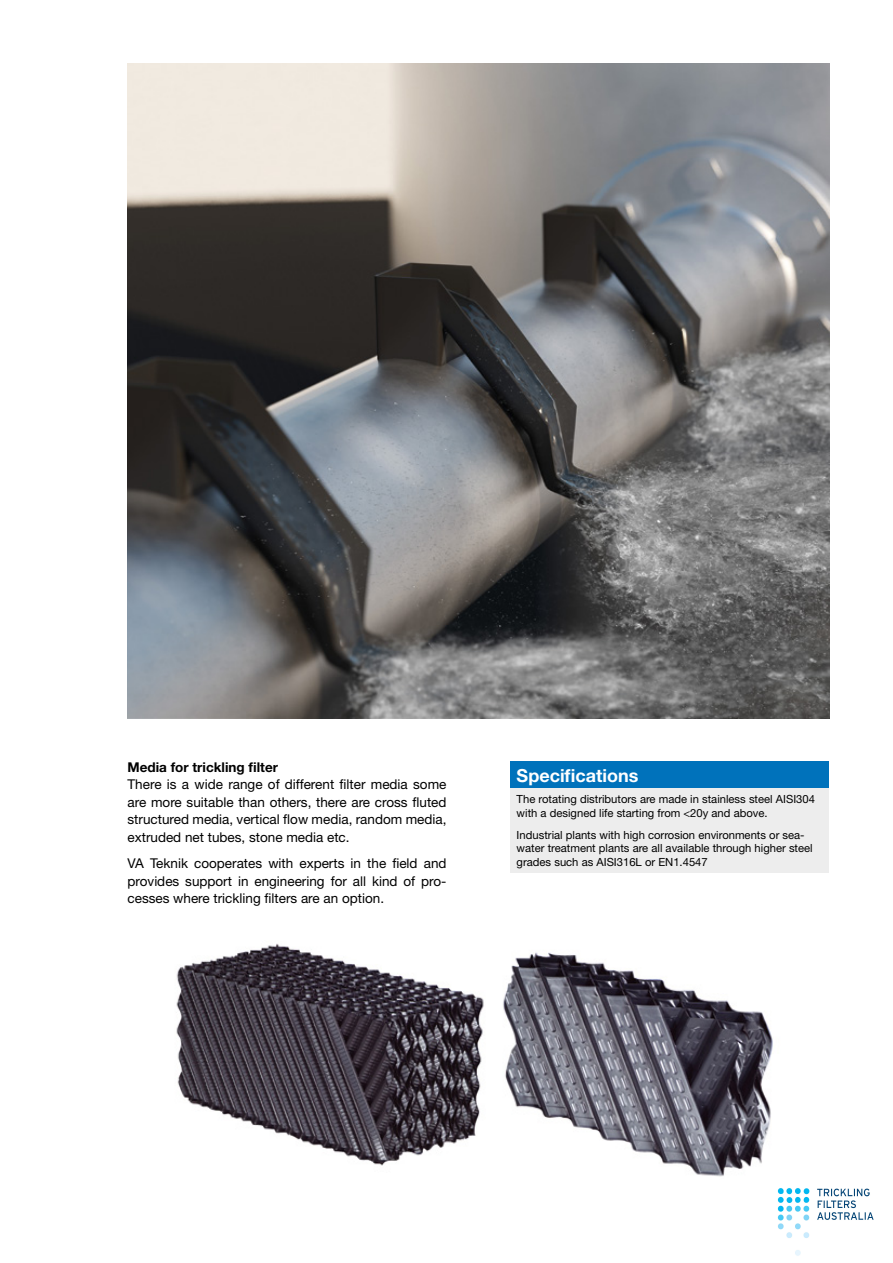
<style>
.page{position:relative;width:893px;height:1263px;background:#fff}
.page>*{position:absolute;margin:0;border:0;box-sizing:border-box;transform-origin:0 0}
.t1{font:700 18px "Helvetica Neue";color:#fff}
.t2{font:13.5px/17.5px "Helvetica Neue";color:#000;text-align:justify}
.t3{font:700 13.5px "Helvetica Neue";color:#000}
.t4{font:11.25px/13.5px "Helvetica Neue";color:#000}
</style>
<div class="page">
<img style="left:128px;top:64px;width:701px;height:655px">
<img style="left:503px;top:952px;width:270px;height:225px">
<img style="left:176px;top:943px;width:308px;height:223px">
<div style="left:510px;top:761px;width:319px;height:27px;background:#0072bb"></div>
<div style="left:510px;top:788px;width:319px;height:84px;background:#ededed"></div>
<img style="left:777px;top:1188px;width:97px;height:68px">
<p class="t3" style="left:128px;top:758px;width:152px">Media for trickling filter</p>
<p class="t2" style="left:128px;top:775px;width:320px">There is a wide range of different filter media some are more suitable than others, there are cross fluted structured media, vertical flow media, random media, extruded net tubes, stone media etc.</p>
<p class="t2" style="left:128px;top:854px;width:320px">VA Teknik cooperates with experts in the field and provides support in engineering for all kind of pro&shy;cesses where trickling filters are an option.</p>
<h1 class="t1" style="left:517px;top:764px;width:123px">Specifications</h1>
<p class="t4" style="left:517px;top:792px;width:300px">The rotating distributors are made in stainless steel AISI304 with a designed life starting from &lt;20y and above.</p>
<p class="t4" style="left:517px;top:828px;width:298px">Industrial plants with high corrosion environments or sea&shy;water treatment plants are all available through higher steel grades such as AISI316L or EN1.4547</p>
</div>
